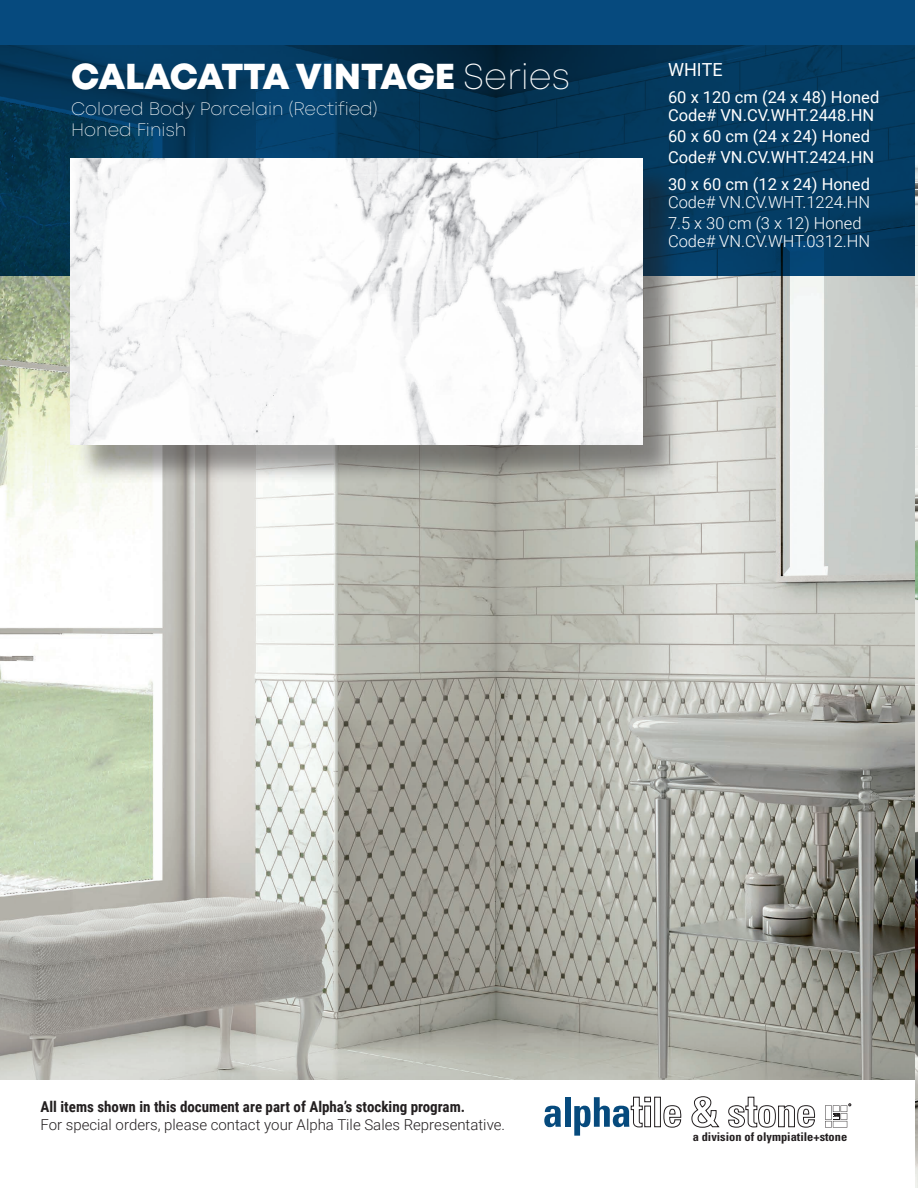
<style>
.page{position:relative;width:918px;height:1188px;background:#fff}
.page>*{position:absolute;margin:0;border:0;box-sizing:border-box;transform-origin:0 0}
.t1{font:36px "Mont Heavy DEMO";letter-spacing:-.015em;color:#fff}
.t2{font:18px/21.6px "Mont Extra Light DEMO";color:#fff}
.t3{font:18px "Roboto";color:#fff}
.t4{font:16.5px/18px "Roboto";color:#fff}
.t5{font:300 16.5px/21px "Roboto";color:#fff}
.t6{font:300 15px "Roboto";color:#231f20}
.t7{font:700 15px "Roboto Condensed";color:#231f20}
.t8{font:700 condensed 12px "Univers";color:#231f20}
.s1{font-family:"Mont Extra Light DEMO"}
</style>
<div class="page">
<svg style="left:544px;top:1106px;width:17px;height:21px"></svg>
<div style="left:565px;top:1097px;width:5px;height:30px;background:#064a7d"></div>
<svg style="left:574px;top:1096px;width:241px;height:40px"></svg>
<svg style="left:825px;top:1104px;width:26px;height:24px"></svg>
<img style="left:0;top:275px;width:915px;height:805px">
<svg style="left:0;top:0;width:915px;height:275px;background:#053c63"></svg>
<div style="left:76px;top:163px;width:606px;height:321px;background:#231f20;opacity:.45"></div>
<img style="left:71px;top:159px;width:572px;height:286px">
<img style="left:915px;top:165px;width:3px;height:1023px">
<h1 class="t1" style="left:71px;top:56px;width:500px">CALACATTA VINTAGE <span class="s1">Series</span></h1>
<p class="t3" style="left:668px;top:57px;width:56px">WHITE</p>
<p class="t4" style="left:668px;top:88px;width:213px">60 x 120 cm (24 x 48) Honed<br>Code# VN.CV.WHT.2448.HN</p>
<p class="t4" style="left:668px;top:125px;width:208px;line-height:21px">60 x 60 cm (24 x 24) Honed<br>Code# VN.CV.WHT.2424.HN</p>
<p class="t4" style="left:668px;top:175px;width:203px">30 x 60 cm (12 x 24) Honed</p>
<p class="t5" style="left:668px;top:191px;width:204px">Code# VN.CV.WHT.1224.HN<br>7.5 x 30 cm (3 x 12) Honed</p>
<p class="t5" style="left:668px;top:230px;width:204px">Code# VN.CV.WHT.0312.HN</p>
<p class="t2" style="left:71px;top:98px;width:308px">Colored Body Porcelain (Rectified)<br>Honed Finish</p>
<p class="t7" style="left:40px;top:1096px;width:426px">All items shown in this document are part of Alpha’s stocking program.</p>
<p class="t6" style="left:40px;top:1114px;width:466px">For special orders, please contact your Alpha Tile Sales Representative.</p>
<p class="t8" style="left:693px;top:1129px;width:156px">a division of olympiatile+stone</p>
</div>
